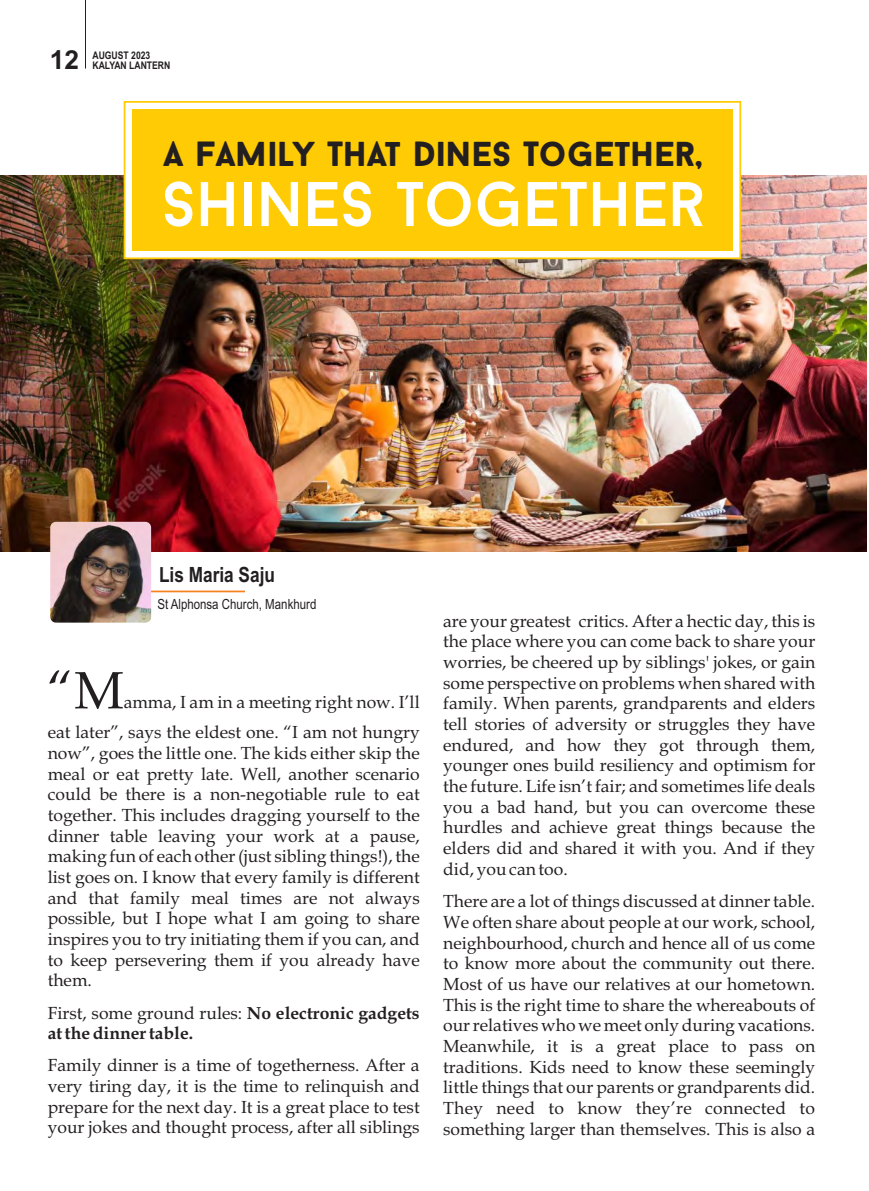
<style>
.page{position:relative;width:869px;height:1191px;background:#fff}
.page>*{position:absolute;margin:0;border:0;box-sizing:border-box;transform-origin:0 0}
.t1{font:62.82px "Baron Neue";color:#fff}
.t2{font:52.5px "Book Antiqua";color:#231f20}
.t3{font:900 35px "Baron Neue";color:#231f20}
.t4{font:700 26.25px "Arial";color:#231f20}
.t5{font:700 21px "Arial Narrow";color:#231f20}
.t6{font:17.5px/20.7px "Book Antiqua";color:#231f20;text-align:justify}
.t7{font:700 17.5px/20.1px "Book Antiqua";color:#231f20}
.t8{font:14px "Arial Narrow";color:#231f20}
.t9{font:700 10.5px "Arial Narrow";color:#231f20}
.s1{font-weight:400}
</style>
<div class="page">
<hr style="left:868px;top:0;width:1px;height:1191px;background:#fee7dd">
<hr style="left:85px;top:0;width:1px;height:69px;background:#231f20">
<img style="left:0;top:176px;width:866px;height:375px">
<div style="left:124px;top:101px;width:616px;height:158px;background:#fff;border:2px solid #ffcb04"></div>
<div style="left:132px;top:109px;width:600px;height:142px;background:#ffcb04"></div>
<hr style="left:127px;top:590px;width:118px;height:2px;background:#f5821f">
<img style="left:50px;top:522px;width:101px;height:100px;border-radius:6px">
<h3 class="t4" style="left:50px;top:50px;width:31px">12</h3>
<p class="t9" style="left:92px;top:61px;width:79px">KALYAN LANTERN</p>
<p class="t9" style="left:92px;top:51px;width:59px">AUGUST 2023</p>
<h3 class="t3" style="left:163px;top:140px;width:540px">A FAMILY THAT DINES TOGETHER,</h3>
<h1 class="t1" style="left:161px;top:179px;width:545px">SHINES TOGETHER</h1>
<p class="t5" style="left:159px;top:567px;width:117px">Lis Maria Saju</p>
<p class="t8" style="left:157px;top:599px;width:160px">St Alphonsa Church, Mankhurd</p>
<h2 class="t2" style="left:48px;top:670px;width:77px">“M</h2>
<p class="t6" style="left:48px;top:689px;width:373px;line-height:30.1px;text-align:right">amma, I am in a meeting right now. I’ll<br>eat later”, says the eldest one. “I am not hungry</p>
<p class="t6" style="left:48px;top:745px;width:373px">now”, goes the little one. The kids either skip the meal or eat pretty late. Well, another scenario could be there is a non-negotiable rule to eat together. This includes dragging yourself to the dinner table leaving your work at a pause, making fun of each other (just sibling things!), the list goes on. I know that every family is different and that family meal times are not always possible, but I hope what I am going to share inspires you to try initiating them if you can, and to keep persevering them if you already have them.</p>
<p class="t7" style="left:48px;top:1005px;width:373px"><span class="s1">First, some ground rules:</span> No electronic gadgets at the dinner table.</p>
<p class="t6" style="left:48px;top:1057px;width:373px">Family dinner is a time of togetherness. After a very tiring day, it is the time to relinquish and prepare for the next day. It is a great place to test your jokes and thought process, after all siblings</p>
<p class="t6" style="left:443px;top:612px;width:373px">are your greatest critics. After a hectic day, this is the place where you can come back to share your worries, be cheered up by siblings' jokes, or gain some perspective on problems when shared with family. When parents, grandparents and elders tell stories of adversity or struggles they have endured, and how they got through them, younger ones build resiliency and optimism for the future. Life isn’t fair; and sometimes life deals you a bad hand, but you can overcome these hurdles and achieve great things because the elders did and shared it with you. And if they did, you can too.</p>
<p class="t6" style="left:443px;top:893px;width:373px">There are a lot of things discussed at dinner table.<br>We often share about people at our work, school, neighbourhood, church and hence all of us come to know more about the community out there.<br>Most of us have our relatives at our hometown.<br>This is the right time to share the whereabouts of our relatives who we meet only during vacations.<br>Meanwhile, it is a great place to pass on traditions. Kids need to know these seemingly little things that our parents or grandparents did.<br>They need to know they’re connected to something larger than themselves. This is also a</p>
</div>
